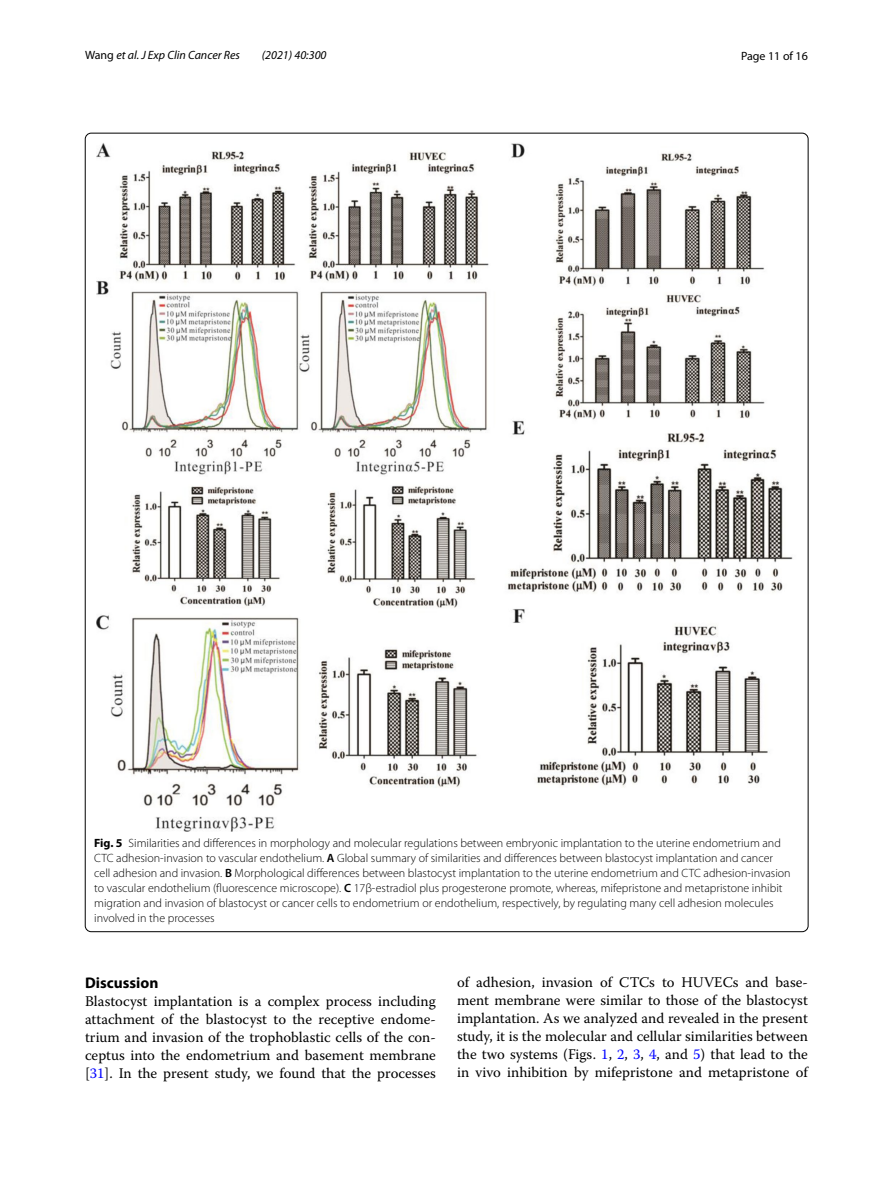
<style>
.page{position:relative;width:893px;height:1187px;background:#fff}
.page>*{position:absolute;margin:0;border:0;box-sizing:border-box;transform-origin:0 0}
.t1{font:700 15.45px "Myriad Pro";color:#000}
.t2{font:14.7px/18px "Warnock Pro";color:#000;text-align:justify}
.t3{font:300 12px/15px "Myriad Pro";color:#000}
.t4{font:italic 12px "Myriad Pro";color:#000}
.t5{font:12px "Myriad Pro";color:#000}
.s1{font-style:normal}
.s2{font-weight:700}
.s3{font-weight:600}
.s4{color:#00f}
</style>
<div class="page">
<img style="left:96px;top:143px;width:697px;height:688px">
<p class="t4" style="left:85px;top:48px;width:156px"><span class="s1">Wang</span> et al. J Exp Clin Cancer Res</p>
<p class="t4" style="left:262px;top:48px;width:66px">(2021) 40:300</p>
<p class="t5" style="left:741px;top:48px;width:68px">Page 11 of 16</p>
<p class="t3" style="left:94px;top:835px;width:698px"><span class="s2">Fig. 5</span> Similarities and differences in morphology and molecular regulations between embryonic implantation to the uterine endometrium and CTC adhesion-invasion to vascular endothelium. <span class="s3">A</span> Global summary of similarities and differences between blastocyst implantation and cancer cell adhesion and invasion. <span class="s3">B</span> Morphological differences between blastocyst implantation to the uterine endometrium and CTC adhesion-invasion to vascular endothelium (fluorescence microscope). <span class="s3">C</span> 17β-estradiol plus progesterone promote, whereas, mifepristone and metapristone inhibit migration and invasion of blastocyst or cancer cells to endometrium or endothelium, respectively, by regulating many cell adhesion molecules involved in the processes</p>
<p class="t1" style="left:85px;top:972px;width:75px">Discussion</p>
<p class="t2" style="left:85px;top:991px;width:352px">Blastocyst implantation is a complex process including attachment of the blastocyst to the receptive endome&shy;trium and invasion of the trophoblastic cells of the con&shy;ceptus into the endometrium and basement membrane [<span class="s4">31</span>]. In the present study, we found that the processes</p>
<p class="t2" style="left:457px;top:972px;width:352px">of adhesion, invasion of CTCs to HUVECs and base&shy;ment membrane were similar to those of the blastocyst implantation. As we analyzed and revealed in the present study, it is the molecular and cellular similarities between the two systems (Figs. <span class="s4">1</span>, <span class="s4">2</span>, <span class="s4">3</span>, <span class="s4">4</span>, and <span class="s4">5</span>) that lead to the in vivo inhibition by mifepristone and metapristone of</p>
</div>
